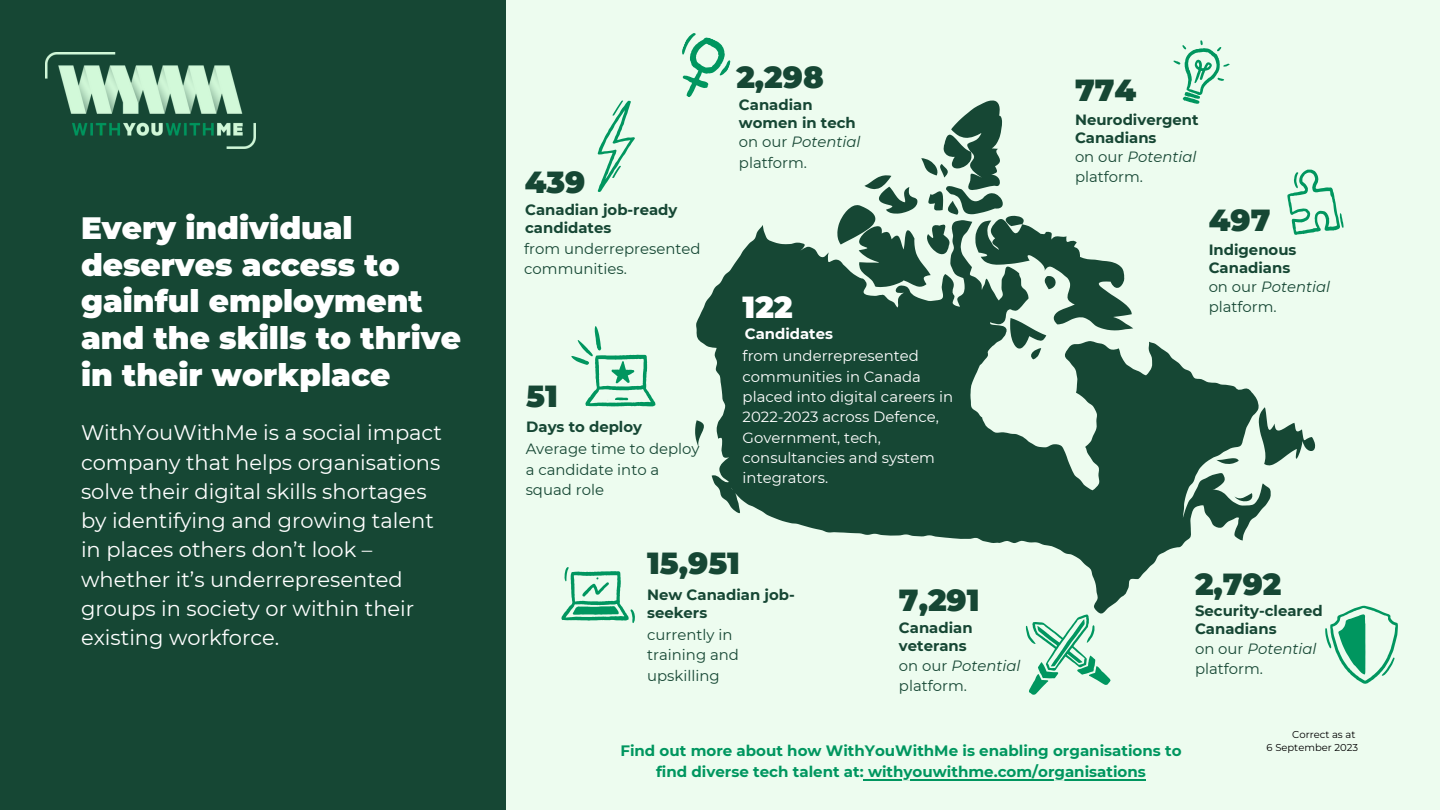
<style>
.page{position:relative;width:1440px;height:810px;background:#edfcef}
.page>*{position:absolute;margin:0;border:0;box-sizing:border-box;transform-origin:0 0}
.t1{font:900 31px/36.8px "Montserrat";color:#fff}
.t2{font:900 30.6px "Montserrat";color:#164734}
.t3{font:900 30.6px "Montserrat";color:#fff}
.t4{font:21px/29.2px "Montserrat";color:#fff}
.t5{font:700 15.1px/21px "Montserrat";color:#00965f;text-align:center}
.t6{font:14.9px/20.3px "Montserrat";color:#164734}
.t7{font:700 14.9px/18.4px "Montserrat";color:#164734}
.t8{font:14.9px/20.3px "Montserrat";color:#fff}
.t9{font:italic 14.9px "Montserrat";color:#164734}
.t10{font:700 14.9px "Montserrat";color:#fff}
.t11{font:10px "Montserrat";color:#000}
.s1{font-style:normal}
.s2{font-style:italic}
</style>
<div class="page">
<div style="left:0;top:0;width:505px;height:810px;background:#164734"></div>
<img style="left:46px;top:53px;width:209px;height:95px">
<svg style="left:598px;top:101px;width:37px;height:91px"></svg>
<svg style="left:1325px;top:606px;width:73px;height:78px"></svg>
<svg style="left:561px;top:567px;width:74px;height:56px"></svg>
<svg style="left:571px;top:326px;width:84px;height:80px"></svg>
<svg style="left:1026px;top:614px;width:85px;height:81px"></svg>
<svg style="left:1173px;top:40px;width:57px;height:64px"></svg>
<svg style="left:1287px;top:170px;width:57px;height:65px"></svg>
<svg style="left:682px;top:33px;width:49px;height:64px"></svg>
<svg style="left:696px;top:225px;width:575px;height:389px;fill:#164734"></svg>
<svg style="left:1259px;top:407px;width:56px;height:59px"></svg>
<svg style="left:695px;top:420px;width:10px;height:29px"></svg>
<svg style="left:1216px;top:458px;width:23px;height:6px"></svg>
<svg style="left:1234px;top:493px;width:19px;height:9px"></svg>
<svg style="left:837px;top:101px;width:296px;height:258px"></svg>
<hr style="left:868px;top:779px;width:164px;height:1px;background:#00965f">
<hr style="left:1032px;top:779px;width:114px;height:1px;background:#00965f">
<p class="t1" style="left:81px;top:209px;width:382px">Every individual deserves access to gainful employment and the skills to thrive in their workplace</p>
<p class="t4" style="left:81px;top:418px;width:362px">WithYouWithMe is a social impact company that helps organisations solve their digital skills shortages by identifying and growing talent in places others don’t look – whether it’s underrepresented groups in society or within their existing workforce.</p>
<p class="t2" style="left:525px;top:163px;width:62px">439</p>
<p class="t7" style="left:525px;top:200px;width:154px">Canadian job-ready candidates</p>
<p class="t6" style="left:524px;top:238px;width:178px">from underrepresented communities.</p>
<p class="t2" style="left:526px;top:377px;width:33px">51</p>
<p class="t7" style="left:526px;top:417px;width:117px">Days to deploy</p>
<p class="t6" style="left:526px;top:439px;width:175px">Average time to deploy a candidate into a squad role</p>
<p class="t2" style="left:736px;top:58px;width:89px">2,298</p>
<p class="t7" style="left:739px;top:95px;width:75px">Canadian</p>
<p class="t7" style="left:739px;top:114px;width:118px">women in tech</p>
<p class="t2" style="left:1075px;top:72px;width:63px">774</p>
<p class="t7" style="left:1075px;top:110px;width:125px">Neurodivergent</p>
<p class="t9" style="left:739px;top:133px;width:123px"><span class="s1">on our</span> Potential</p>
<p class="t7" style="left:1075px;top:128px;width:83px">Canadians</p>
<p class="t6" style="left:739px;top:152px;width:70px">platform.</p>
<p class="t6" style="left:1075px;top:147px;width:123px">on our <span class="s2">Potential </span>platform.</p>
<p class="t3" style="left:743px;top:288px;width:51px">122</p>
<p class="t10" style="left:745px;top:325px;width:90px">Candidates</p>
<p class="t8" style="left:743px;top:346px;width:212px">from underrepresented communities in Canada placed into digital careers in<br>2022-2023 across Defence,<br>Government, tech, consultancies and system integrators.</p>
<p class="t2" style="left:1209px;top:202px;width:63px">497</p>
<p class="t7" style="left:1209px;top:240px;width:89px">Indigenous</p>
<p class="t7" style="left:1209px;top:258px;width:83px">Canadians</p>
<p class="t6" style="left:1209px;top:277px;width:123px">on our <span class="s2">Potential </span>platform.</p>
<p class="t2" style="left:647px;top:544px;width:94px">15,951</p>
<p class="t7" style="left:647px;top:585px;width:149px">New Canadian job&shy;seekers</p>
<p class="t6" style="left:647px;top:624px;width:93px">currently in training and upskilling</p>
<p class="t2" style="left:1195px;top:565px;width:88px">2,792</p>
<p class="t7" style="left:1195px;top:601px;width:129px">Security-cleared<br>Canadians</p>
<p class="t2" style="left:899px;top:582px;width:82px">7,291</p>
<p class="t7" style="left:899px;top:618px;width:75px">Canadian</p>
<p class="t7" style="left:899px;top:637px;width:69px">veterans</p>
<p class="t6" style="left:1195px;top:638px;width:123px">on our <span class="s2">Potential </span>platform.</p>
<p class="t6" style="left:899px;top:655px;width:123px">on our <span class="s2">Potential </span>platform.</p>
<p class="t5" style="left:620px;top:741px;width:563px">Find out more about how WithYouWithMe is enabling organisations to find diverse tech talent at: withyouwithme.com/organisations</p>
<p class="t11" style="left:1292px;top:728px;width:65px">Correct as at</p>
<p class="t11" style="left:1267px;top:742px;width:93px">6 September 2023</p>
</div>
